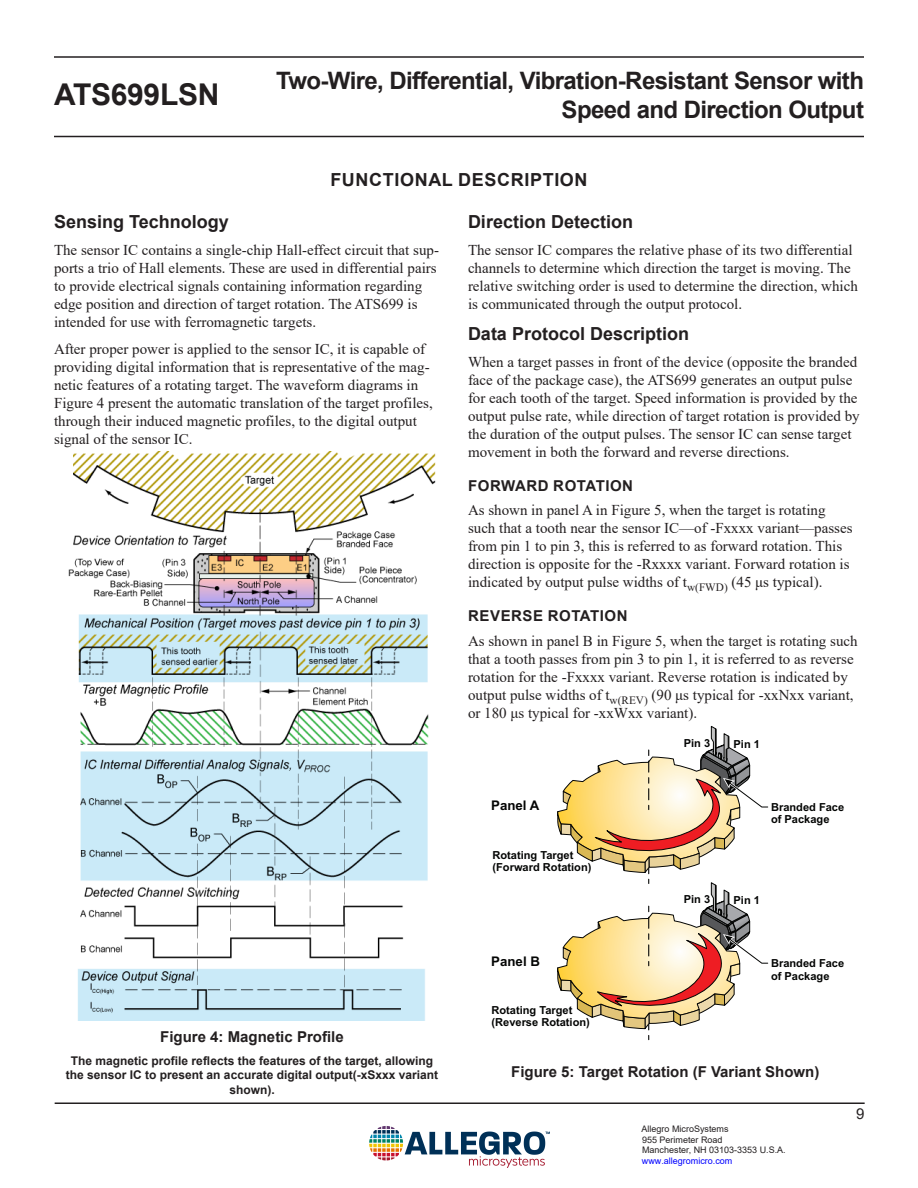
<style>
.page{position:relative;width:918px;height:1188px;background:#fff}
.page>*{position:absolute;margin:0;border:0;box-sizing:border-box;transform-origin:0 0}
.t1{font:700 30px "Arial";letter-spacing:-.01em;color:#231f20}
.t2{font:700 24px/28.8px "Arial";letter-spacing:-.025em;color:#231f20;text-align:right}
.heading_2{font:700 18px "Arial";color:#231f20}
.Heading_1{font:700 18px "Arial";letter-spacing:.035em;color:#231f20}
.Normal-Front_apge{font:15px/18px "Times New Roman";color:#231f20}
.Heading_3{font:700 15px "Arial";color:#231f20}
.Heading_3-2{font:700 15px "Arial";letter-spacing:.035em;color:#231f20}
.t3{font:15px "Arial";color:#231f20}
.t4{font:700 13.35px "Arial";color:#040504}
.Table_Header{font:700 12px/14.4px "Arial";color:#231f20;text-align:center}
.t5{font:700 11.1px/12.3px "Arial";color:#040504}
.t6{font:9px/10.8px "Arial";color:#231f20}
.t7{font:9px "Arial";color:#00f}
</style>
<div class="page">
<hr style="left:55px;top:1102px;width:810px;height:2px;background:#231f20">
<hr style="left:54px;top:136px;width:810px;height:1px;background:#231f20">
<hr style="left:54px;top:56px;width:810px;height:2px;background:#231f20">
<img style="left:370px;top:1126px;width:180px;height:42px">
<svg style="left:557px;top:726px;width:212px;height:314px"></svg>
<img style="left:68px;top:452px;width:368px;height:569px">
<h1 class="t1" style="left:54px;top:74px;width:167px">ATS699LSN</h1>
<h2 class="t2" style="left:276px;top:67px;width:589px">Two-Wire, Differential, Vibration-Resistant Sensor with<br>Speed and Direction Output</h2>
<p class="Heading_1" style="left:330px;top:167px;width:259px">FUNCTIONAL DESCRIPTION</p>
<p class="heading_2" style="left:54px;top:209px;width:176px">Sensing Technology</p>
<p class="Normal-Front_apge" style="left:54px;top:241px;width:387px">The sensor IC contains a single-chip Hall-effect circuit that sup&shy;ports a trio of Hall elements. These are used in differential pairs to provide electrical signals containing information regarding edge position and direction of target rotation. The ATS699 is intended for use with ferromagnetic targets.</p>
<p class="Normal-Front_apge" style="left:54px;top:340px;width:380px">After proper power is applied to the sensor IC, it is capable of providing digital information that is representative of the mag&shy;netic features of a rotating target. The waveform diagrams in Figure 4 present the automatic translation of the target profiles, through their induced magnetic profiles, to the digital output signal of the sensor IC.</p>
<p class="heading_2" style="left:468px;top:209px;width:167px">Direction Detection</p>
<p class="Normal-Front_apge" style="left:468px;top:241px;width:391px">The sensor IC compares the relative phase of its two differential channels to determine which direction the target is moving. The relative switching order is used to determine the direction, which is communicated through the output protocol.</p>
<p class="heading_2" style="left:468px;top:321px;width:223px">Data Protocol Description</p>
<p class="Normal-Front_apge" style="left:468px;top:352px;width:393px">When a target passes in front of the device (opposite the branded face of the package case), the ATS699 generates an output pulse for each tooth of the target. Speed information is provided by the output pulse rate, while direction of target rotation is provided by the duration of the output pulses. The sensor IC can sense target movement in both the forward and reverse directions.</p>
<p class="Heading_3-2" style="left:468px;top:475px;width:166px">FORWARD ROTATION</p>
<p class="Normal-Front_apge" style="left:468px;top:501px;width:386px">As shown in panel A in Figure 5, when the target is rotating such that a tooth near the sensor IC—of -Fxxxx variant—passes from pin 1 to pin 3, this is referred to as forward rotation. This direction is opposite for the -Rxxxx variant. Forward rotation is indicated by output pulse widths of t<sub>w(FWD)</sub> (45 μs typical).</p>
<p class="Heading_3-2" style="left:468px;top:605px;width:161px">REVERSE ROTATION</p>
<p class="Normal-Front_apge" style="left:468px;top:631px;width:391px">As shown in panel B in Figure 5, when the target is rotating such that a tooth passes from pin 3 to pin 1, it is referred to as reverse rotation for the -Fxxxx variant. Reverse rotation is indicated by output pulse widths of t<sub>w(REV)</sub> (90 μs typical for -xxNxx variant, or 180 μs typical for -xxWxx variant).</p>
<p class="t4" style="left:491px;top:797px;width:50px">Panel A</p>
<p class="t5" style="left:493px;top:849px;width:100px">Rotating Target (Forward Rotation)</p>
<p class="t4" style="left:491px;top:953px;width:50px">Panel B</p>
<p class="t5" style="left:492px;top:1004px;width:100px">Rotating Target (Reverse Rotation)</p>
<p class="t5" style="left:684px;top:737px;width:28px">Pin 3</p>
<p class="t5" style="left:734px;top:738px;width:28px">Pin 1</p>
<p class="t5" style="left:771px;top:801px;width:75px">Branded Face of Package</p>
<p class="t5" style="left:684px;top:893px;width:28px">Pin 3</p>
<p class="t5" style="left:734px;top:894px;width:28px">Pin 1</p>
<p class="t5" style="left:771px;top:957px;width:75px">Branded Face of Package</p>
<p class="Heading_3" style="left:160px;top:1027px;width:185px">Figure 4: Magnetic Profile</p>
<p class="Table_Header" style="left:66px;top:1054px;width:374px">The magnetic profile reflects the features of the target, allowing the sensor IC to present an accurate digital output(-xSxxx variant shown).</p>
<p class="Heading_3" style="left:511px;top:1061px;width:310px">Figure 5: Target Rotation (F Variant Shown)</p>
<p class="t6" style="left:642px;top:1123px;width:146px">Allegro MicroSystems<br>955 Perimeter Road<br>Manchester, NH 03103-3353 U.S.A.</p>
<p class="t7" style="left:642px;top:1155px;width:92px">www.allegromicro.com</p>
<p class="t3" style="left:856px;top:1103px;width:10px">9</p>
</div>
